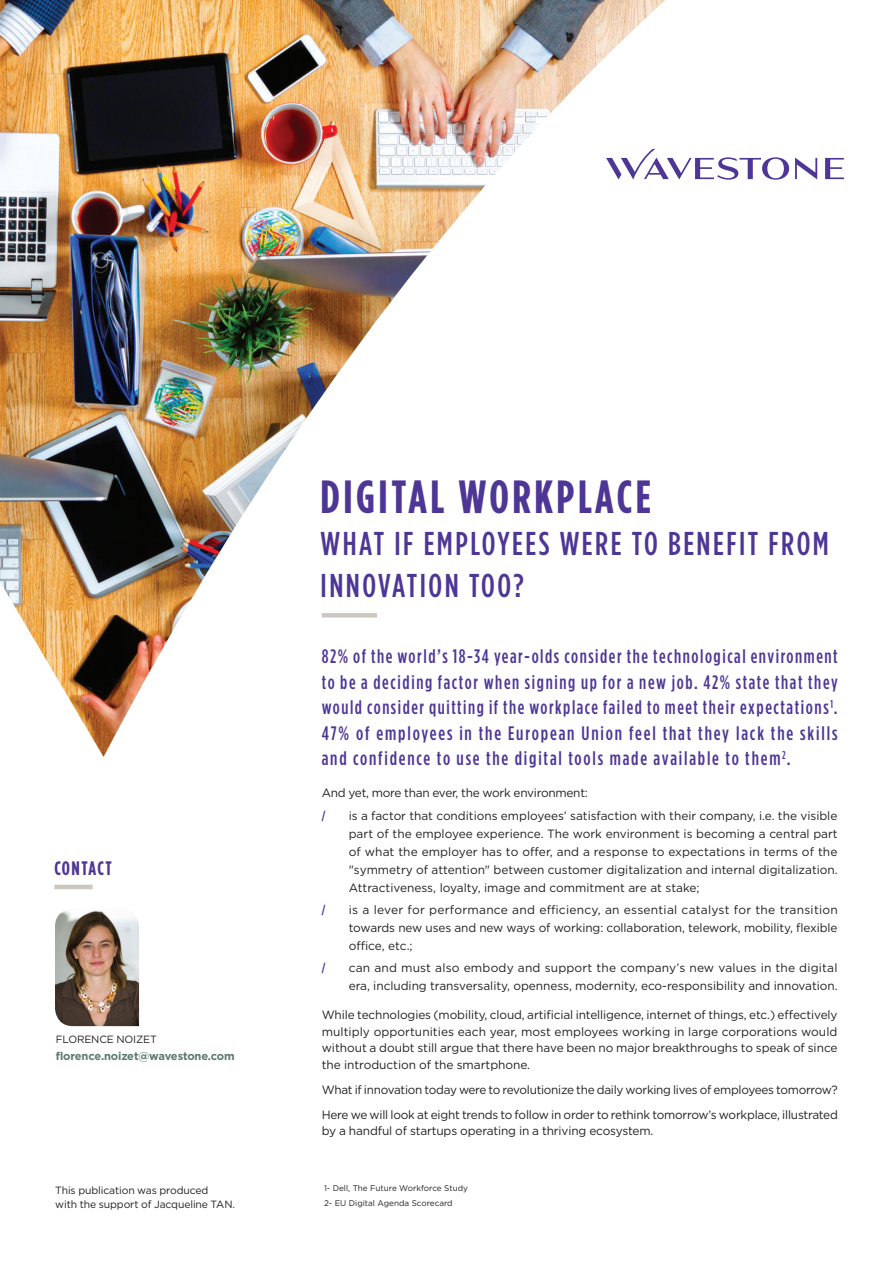
<style>
.page{position:relative;width:893px;height:1263px;background:#fff}
.page>*{position:absolute;margin:0;border:0;box-sizing:border-box;transform-origin:0 0}
.t1{font:700 46.5px "Gotham Condensed";letter-spacing:.075em;color:#4e3696}
.t2{font:500 33px/42px "Gotham Condensed";letter-spacing:.075em;color:#4e3696}
.t3{font:500 19.5px/25.5px "Gotham Condensed";letter-spacing:.095em;color:#4e3696;text-align:justify}
.t4{font:700 19.5px "Gotham Condensed";letter-spacing:.07em;color:#4e3696}
.t5{font:12px/18px "Gotham";letter-spacing:-.01em;color:#231f20;text-align:justify}
.t6{font:700 12px "Gotham Condensed";color:#4e3696}
.t7{font:700 11.25px "Gotham";letter-spacing:-.01em;color:#5d7872}
.t8{font:10.5px/13.5px "Gotham";letter-spacing:-.01em;color:#231f20}
.t9{font:8.25px/14.7px "Gotham";color:#231f20}
</style>
<div class="page">
<img style="left:0;top:0;width:665px;height:757px">
<img style="left:55px;top:910px;width:84px;height:116px">
<svg style="left:825px;top:158px;width:19px;height:21px"></svg>
<svg style="left:795px;top:158px;width:22px;height:21px"></svg>
<svg style="left:606px;top:149px;width:183px;height:31px"></svg>
<hr style="left:322px;top:613px;width:55px;height:4px;background:#ccc8c1">
<hr style="left:54px;top:885px;width:39px;height:4px;background:#ccc8c1">
<h3 class="t4" style="left:54px;top:857px;width:59px">CONTACT</h3>
<p class="t8" style="left:56px;top:1032px;width:103px">FLORENCE NOIZET</p>
<p class="t7" style="left:56px;top:1048px;width:180px">florence.noizet@wavestone.com</p>
<p class="t8" style="left:55px;top:1183px;width:181px">This publication was produced<br>with the support of Jacqueline TAN.</p>
<h1 class="t1" style="left:321px;top:470px;width:332px">DIGITAL WORKPLACE</h1>
<h2 class="t2" style="left:321px;top:522px;width:510px">WHAT IF EMPLOYEES WERE TO BENEFIT FROM<br>INNOVATION TOO?</h2>
<p class="t3" style="left:322px;top:643px;width:517px">82% of the world’s 18-34 year-olds consider the technological environment to be a deciding factor when signing up for a new job. 42% state that they would consider quitting if the workplace failed to meet their expectations<sup>1</sup>.<br>47% of employees in the European Union feel that they lack the skills and confidence to use the digital tools made available to them<sup>2</sup>.</p>
<p class="t5" style="left:322px;top:784px;width:268px">And yet, more than ever, the work environment:</p>
<p class="t6" style="left:322px;top:808px;width:5px">/</p>
<p class="t5" style="left:349px;top:806px;width:490px">is a factor that conditions employees’ satisfaction with their company, i.e. the visible part of the employee experience. The work environment is becoming a central part of what the employer has to offer, and a response to expectations in terms of the "symmetry of attention" between customer digitalization and internal digitalization.<br>Attractiveness, loyalty, image and commitment are at stake;</p>
<p class="t6" style="left:322px;top:903px;width:5px">/</p>
<p class="t5" style="left:349px;top:900px;width:491px">is a lever for performance and efficiency, an essential catalyst for the transition towards new uses and new ways of working: collaboration, telework, mobility, flexible office, etc.;</p>
<p class="t6" style="left:322px;top:961px;width:5px">/</p>
<p class="t5" style="left:349px;top:959px;width:490px">can and must also embody and support the company’s new values in the digital era, including transversality, openness, modernity, eco-responsibility and innovation.</p>
<p class="t5" style="left:322px;top:1007px;width:517px;line-height:16.5px">While technologies (mobility, cloud, artificial intelligence, internet of things, etc.) effectively multiply opportunities each year, most employees working in large corporations would without a doubt still argue that there have been no major breakthroughs to speak of since the introduction of the smartphone.</p>
<p class="t5" style="left:322px;top:1077px;width:518px;line-height:25px">What if innovation today were to revolutionize the daily working lives of employees tomorrow?<br>Here we will look at eight trends to follow in order to rethink tomorrow’s workplace, illustrated</p>
<p class="t5" style="left:322px;top:1122px;width:333px">by a handful of startups operating in a thriving ecosystem.</p>
<p class="t9" style="left:324px;top:1181px;width:145px">1- Dell, The Future Workforce Study<br>2- EU Digital Agenda Scorecard</p>
</div>
